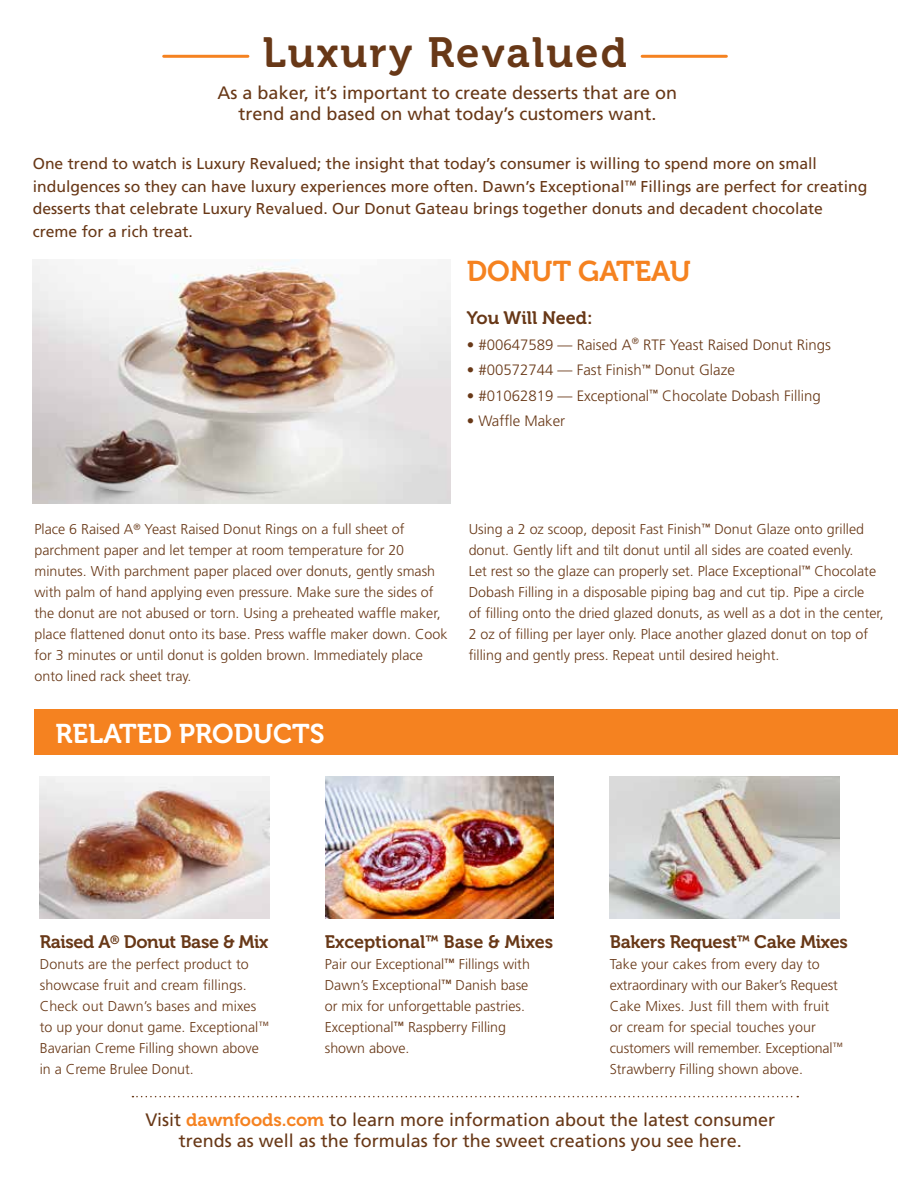
<style>
.page{position:relative;width:918px;height:1188px;background:#fff}
.page>*{position:absolute;margin:0;border:0;box-sizing:border-box;transform-origin:0 0}
.t1{font:42px "Museo 700";letter-spacing:.05em;color:#683817}
.t2{font:28.5px "Museo 700";color:#f58220}
.t3{font:27px "Museo 700";color:#fff}
.t4{font:18px/21.6px "Frutiger";color:#683817;text-align:center}
.t5{font:18px "Museo 700";letter-spacing:-.015em;color:#683817}
.t6{font:15.75px/22.5px "Frutiger";color:#683817}
.t7{font:300 15px "Frutiger";color:#683817}
.t8{font:300 14.25px/21px "Frutiger";color:#683817}
.s1{font-family:"Museo 700";color:#f58220}
</style>
<div class="page">
<hr style="left:164px;top:55px;width:84px;height:3px;background:#f58220">
<hr style="left:642px;top:55px;width:84px;height:3px;background:#f58220">
<div style="left:34px;top:709px;width:864px;height:46px;background:#f58220"></div>
<img style="left:33px;top:260px;width:418px;height:243px">
<img style="left:40px;top:776px;width:229px;height:142px">
<img style="left:326px;top:776px;width:228px;height:142px">
<svg style="left:132px;top:1096px;width:666px;height:1px"></svg>
<img style="left:610px;top:776px;width:229px;height:142px">
<h1 class="t1" style="left:263px;top:30px;width:366px">Luxury Revalued</h1>
<p class="t4" style="left:218px;top:81px;width:461px">As a baker, it’s important to create desserts that are on trend and based on what today’s customers want.</p>
<p class="t6" style="left:33px;top:152px;width:836px">One trend to watch is Luxury Revalued; the insight that today’s consumer is willing to spend more on small indulgences so they can have luxury experiences more often. Dawn’s Exceptional<sup>™</sup> Fillings are perfect for creating desserts that celebrate Luxury Revalued. Our Donut Gateau brings together donuts and decadent chocolate creme for a rich treat.</p>
<h2 class="t2" style="left:467px;top:255px;width:226px">DONUT GATEAU</h2>
<p class="t5" style="left:467px;top:308px;width:127px">You Will Need:</p>
<p class="t7" style="left:467px;top:336px;width:366px">• #00647589 — Raised A<sup>®</sup> RTF Yeast Raised Donut Rings</p>
<p class="t7" style="left:467px;top:361px;width:270px">• #00572744 — Fast Finish<sup>™</sup> Donut Glaze</p>
<p class="t7" style="left:467px;top:387px;width:356px">• #01062819 — Exceptional<sup>™</sup> Chocolate Dobash Filling</p>
<p class="t7" style="left:467px;top:412px;width:100px">• Waffle Maker</p>
<p class="t8" style="left:34px;top:519px;width:415px">Place 6 Raised A<sup>®</sup> Yeast Raised Donut Rings on a full sheet of parchment paper and let temper at room temperature for 20 minutes. With parchment paper placed over donuts, gently smash with palm of hand applying even pressure. Make sure the sides of the donut are not abused or torn. Using a preheated waffle maker, place flattened donut onto its base. Press waffle maker down. Cook for 3 minutes or until donut is golden brown. Immediately place onto lined rack sheet tray.</p>
<p class="t8" style="left:469px;top:519px;width:417px">Using a 2 oz scoop, deposit Fast Finish<sup>™</sup> Donut Glaze onto grilled donut. Gently lift and tilt donut until all sides are coated evenly.<br>Let rest so the glaze can properly set. Place Exceptional<sup>™</sup> Chocolate Dobash Filling in a disposable piping bag and cut tip. Pipe a circle<br>of filling onto the dried glazed donuts, as well as a dot in the center, 2 oz of filling per layer only. Place another glazed donut on top of filling and gently press. Repeat until desired height.</p>
<h3 class="t3" style="left:55px;top:719px;width:271px">RELATED PRODUCTS</h3>
<p class="t5" style="left:40px;top:932px;width:230px">Raised A<sup>®</sup> Donut Base &amp; Mix</p>
<p class="t8" style="left:40px;top:954px;width:230px">Donuts are the perfect product to showcase fruit and cream fillings.<br>Check out Dawn’s bases and mixes to up your donut game. Exceptional<sup>™<br></sup>Bavarian Creme Filling shown above in a Creme Brulee Donut.</p>
<p class="t5" style="left:325px;top:932px;width:230px">Exceptional<sup>™</sup> Base &amp; Mixes</p>
<p class="t8" style="left:325px;top:954px;width:207px">Pair our Exceptional<sup>™</sup> Fillings with<br>Dawn’s Exceptional<sup>™</sup> Danish base or mix for unforgettable pastries.<br>Exceptional<sup>™</sup> Raspberry Filling shown above.</p>
<p class="t5" style="left:610px;top:932px;width:240px">Bakers Request<sup>™</sup> Cake Mixes</p>
<p class="t8" style="left:610px;top:954px;width:235px">Take your cakes from every day to extraordinary with our Baker’s Request Cake Mixes. Just fill them with fruit or cream for special touches your customers will remember. Exceptional<sup>™ </sup>Strawberry Filling shown above.</p>
<p class="t4" style="left:146px;top:1108px;width:631px">Visit <span class="s1">dawnfoods.com</span> to learn more information about the latest consumer trends as well as the formulas for the sweet creations you see here.</p>
</div>
